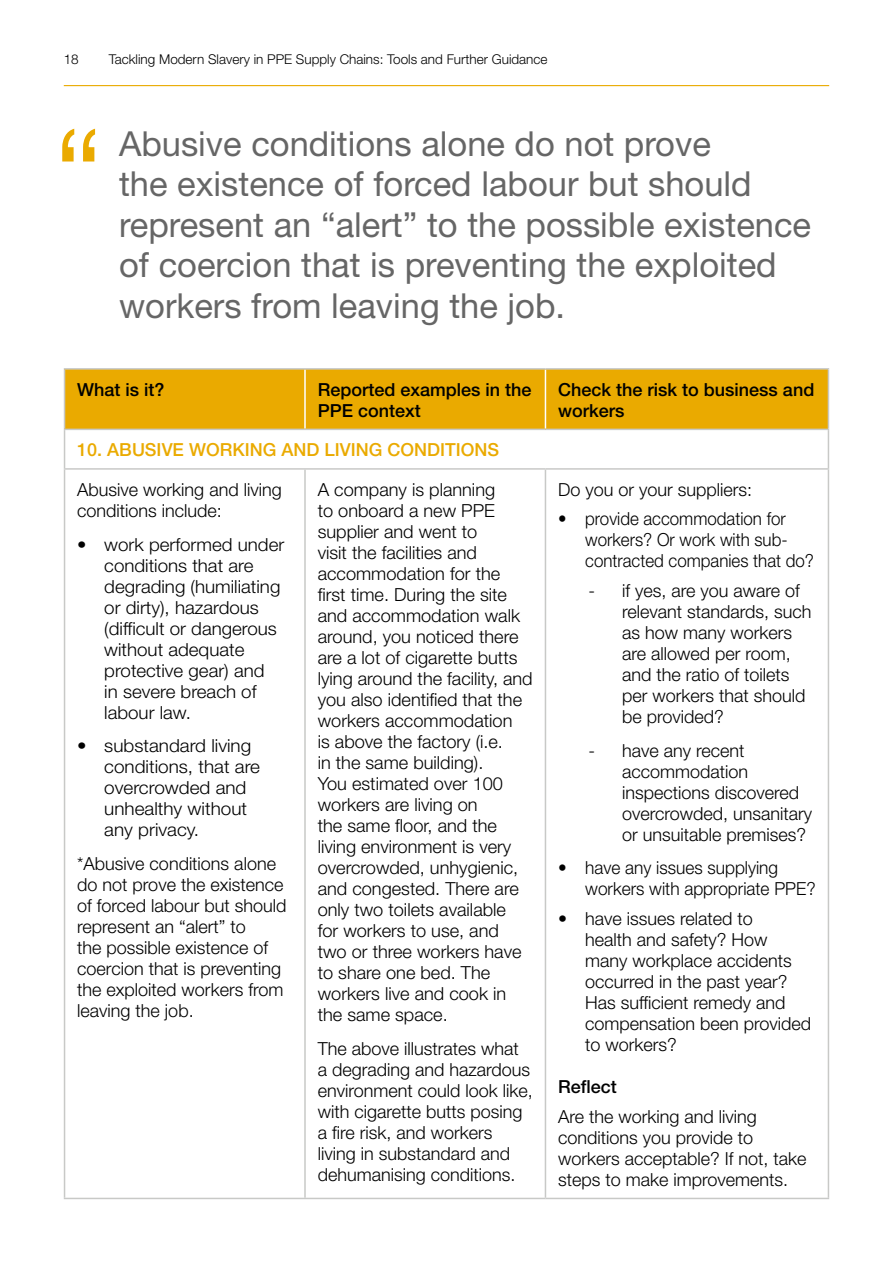
<style>
.page{position:relative;width:893px;height:1263px;background:#fff}
.page>*{position:absolute;margin:0;border:0;box-sizing:border-box;transform-origin:0 0}
.t1{font:34.5px/40.5px "Helvetica Neue";color:#666}
.t2{font:300 18px/21px "Helvetica Neue";color:#000}
.t3{font:300 18px/21px "Helvetica Neue";color:#000;scale:1.04 1}
.t4{font:300 18px/21px "Helvetica Neue";color:#000;scale:1.05 1}
.t5{font:500 18px/21px "Helvetica Neue";color:#000}
.t6{font:300 18px/21px "Helvetica Neue";color:#000;scale:.94 1}
.t7{font:300 18px "Helvetica Neue";color:#000;scale:.96 1}
.t8{font:500 18px "Helvetica Neue";color:#eaaa00}
.t9{font:300 13.5px "Helvetica Neue";color:#000}
.s1{font-weight:500}
</style>
<div class="page">
<hr style="left:64px;top:85px;width:765px;height:1px;background:#eaaa00">
<div style="left:65px;top:369px;width:240px;height:60px;background:#eaaa00"></div>
<div style="left:305px;top:369px;width:240px;height:60px;background:#eaaa00"></div>
<div style="left:545px;top:369px;width:283px;height:60px;background:#eaaa00"></div>
<hr style="left:828px;top:430px;width:1px;height:38px;background:#c8c9c7">
<hr style="left:64px;top:430px;width:1px;height:38px;background:#c8c9c7">
<hr style="left:64px;top:468px;width:241px;height:2px;background:#c8c9c7">
<hr style="left:64px;top:470px;width:1px;height:728px;background:#c8c9c7">
<hr style="left:305px;top:468px;width:240px;height:2px;background:#c8c9c7">
<hr style="left:304px;top:470px;width:2px;height:728px;background:#c8c9c7">
<hr style="left:545px;top:468px;width:284px;height:2px;background:#c8c9c7">
<hr style="left:545px;top:470px;width:1px;height:728px;background:#c8c9c7">
<hr style="left:828px;top:470px;width:1px;height:728px;background:#c8c9c7">
<hr style="left:64px;top:1198px;width:241px;height:1px;background:#c8c9c7">
<hr style="left:305px;top:1198px;width:240px;height:1px;background:#c8c9c7">
<hr style="left:545px;top:1198px;width:284px;height:1px;background:#c8c9c7">
<hr style="left:304px;top:370px;width:2px;height:59px;background:#fff">
<hr style="left:545px;top:370px;width:1px;height:59px;background:#fff">
<hr style="left:64px;top:368px;width:241px;height:2px;background:#c8c9c7">
<hr style="left:64px;top:370px;width:1px;height:59px;background:#c8c9c7">
<hr style="left:305px;top:368px;width:240px;height:2px;background:#c8c9c7">
<hr style="left:545px;top:368px;width:284px;height:2px;background:#c8c9c7">
<hr style="left:828px;top:370px;width:1px;height:59px;background:#c8c9c7">
<hr style="left:64px;top:429px;width:241px;height:1px;background:#c8c9c7">
<hr style="left:305px;top:429px;width:240px;height:1px;background:#c8c9c7">
<hr style="left:545px;top:429px;width:284px;height:1px;background:#c8c9c7">
<svg style="left:83px;top:129px;width:12px;height:32px"></svg>
<svg style="left:62px;top:129px;width:12px;height:32px"></svg>
<p class="t9" style="left:64px;top:51px;width:17px">18</p>
<p class="t9" style="left:109px;top:51px;width:440px">Tackling Modern Slavery in PPE Supply Chains: Tools and Further Guidance</p>
<p class="t1" style="left:119px;top:123px;width:694px">Abusive conditions alone do not prove<br>the existence of forced labour but should represent an “alert” to the possible existence of coercion that is preventing the exploited workers from leaving the job.</p>
<p class="t5" style="left:77px;top:378px;width:89px">What is it?</p>
<p class="t5" style="left:318px;top:378px;width:215px">Reported examples in the<br>PPE context</p>
<p class="t5" style="left:558px;top:378px;width:258px">Check the risk to business and workers</p>
<p class="t8" style="left:77px;top:439px;width:423px">10. ABUSIVE WORKING AND LIVING CONDITIONS</p>
<p class="t2" style="left:77px;top:478px;width:206px">Abusive working and living</p>
<p class="t2" style="left:318px;top:478px;width:179px">A company is planning</p>
<p class="t2" style="left:558px;top:479px;width:196px">Do you or your suppliers:</p>
<p class="t2" style="left:77px;top:499px;width:146px">conditions include:</p>
<p class="t3" style="left:104px;top:533px;width:175px;text-indent:-27px">• work performed under conditions that are degrading (humiliating or dirty), hazardous (difficult or dangerous without adequate protective gear) and<br>in severe breach of labour law.</p>
<p class="t2" style="left:318px;top:499px;width:216px">to onboard a new PPE supplier and went to<br>visit the facilities and accommodation for the first time. During the site and accommodation walk around, you noticed there are a lot of cigarette butts lying around the facility, and you also identified that the workers accommodation</p>
<p class="t6" style="left:585px;top:508px;width:245px;text-indent:-27px">• provide accommodation for workers? Or work with sub&shy;contracted companies that do?</p>
<p class="t2" style="left:622px;top:579px;width:191px;text-indent:-34px">- if yes, are you aware of relevant standards, such as how many workers are allowed per room, and the ratio of toilets per workers that should be provided?</p>
<p class="t4" style="left:104px;top:735px;width:150px;text-indent:-27px">• substandard living conditions, that are overcrowded and unhealthy without any privacy.</p>
<p class="t2" style="left:318px;top:731px;width:195px">is above the factory (i.e. in the same building).<br>You estimated over 100 workers are living on<br>the same floor, and the living environment is very</p>
<p class="t2" style="left:622px;top:739px;width:192px;text-indent:-34px">- have any recent accommodation inspections discovered overcrowded, unsanitary or unsuitable premises?</p>
<p class="t2" style="left:77px;top:853px;width:200px">*Abusive conditions alone</p>
<p class="t2" style="left:318px;top:857px;width:202px">overcrowded, unhygienic,</p>
<p class="t7" style="left:558px;top:857px;width:231px">• have any issues supplying</p>
<p class="t2" style="left:77px;top:874px;width:208px">do not prove the existence</p>
<p class="t2" style="left:318px;top:878px;width:203px">and congested. There are</p>
<p class="t7" style="left:585px;top:878px;width:242px">workers with appropriate PPE?</p>
<p class="t2" style="left:77px;top:895px;width:211px">of forced labour but should represent an “alert” to<br>the possible existence of coercion that is preventing the exploited workers from leaving the job.</p>
<p class="t2" style="left:318px;top:899px;width:205px">only two toilets available for workers to use, and two or three workers have to share one bed. The workers live and cook in the same space.</p>
<p class="t2" style="left:585px;top:908px;width:228px;text-indent:-27px">• have issues related to<br>health and safety? How many workplace accidents occurred in the past year?<br>Has sufficient remedy and compensation been provided</p>
<p class="t2" style="left:318px;top:1037px;width:216px">The above illustrates what<br>a degrading and hazardous environment could look like, with cigarette butts posing a fire risk, and workers living in substandard and dehumanising conditions.</p>
<p class="t2" style="left:585px;top:1034px;width:93px">to workers?</p>
<p class="t2" style="left:558px;top:1072px;width:200px;line-height:29.5px"><span class="s1">Reflect<br></span>Are the working and living</p>
<p class="t2" style="left:558px;top:1126px;width:250px">conditions you provide to workers acceptable? If not, take steps to make improvements.</p>
</div>
